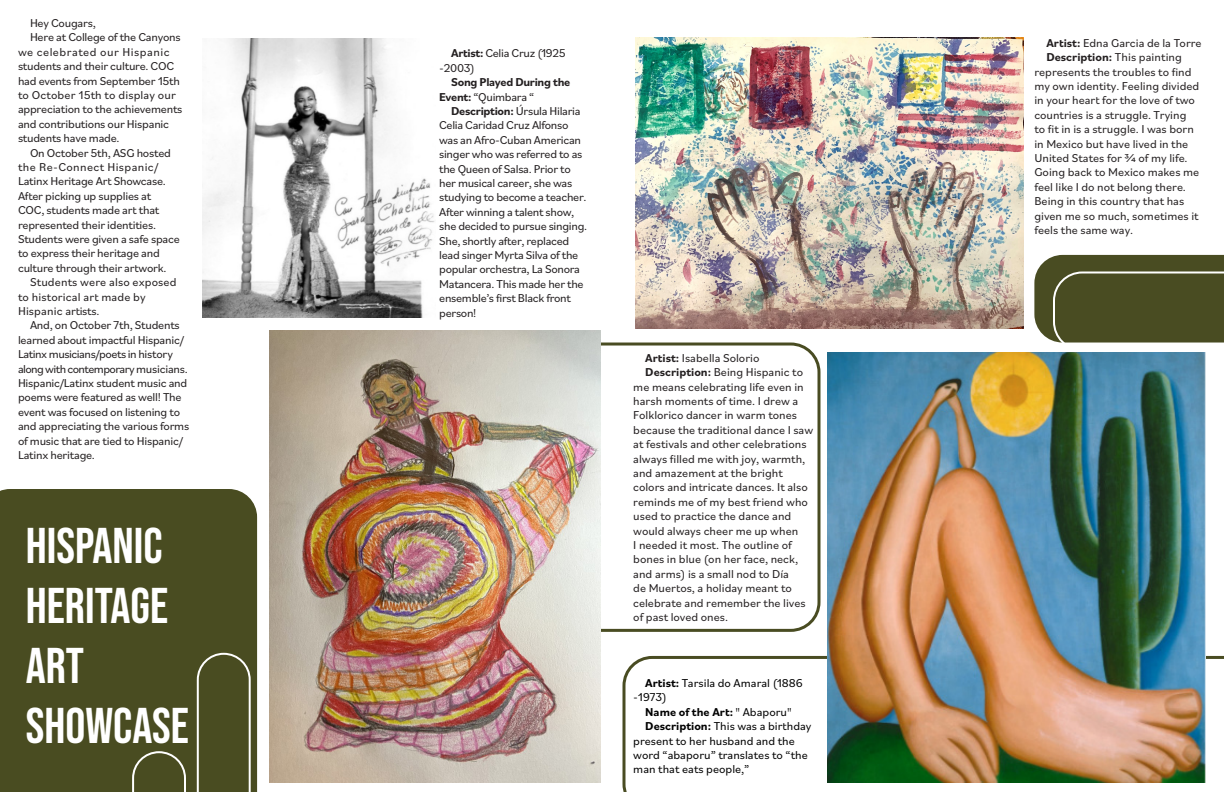
<style>
.page{position:relative;width:1224px;height:792px;background:#fff}
.page>*{position:absolute;margin:0;border:0;box-sizing:border-box;transform-origin:0 0}
.t1{font:50px/60px "Bebas Neue";color:#fff}
.t2{font:12px/14.4px "Bilo";letter-spacing:-.01em;color:#231f20}
.t3{font:12px/14.4px "Bilo";color:#000}
.t4{font:12px/14.4px "Bilo";letter-spacing:.01em;color:#231f20}
.t5{font:700 12px "Bilo";color:#000}
.t6{font:700 12px "Bilo";letter-spacing:-.025em;color:#231f20}
.s1{font-weight:700}
.s2{font-weight:400}
</style>
<div class="page">
<svg style="left:622px;top:656px;width:602px;height:136px"></svg>
<div style="left:0;top:489px;width:257px;height:303px;background:#494c21"></div>
<img style="left:203px;top:38px;width:232px;height:280px">
<img style="left:270px;top:330px;width:331px;height:453px">
<img style="left:635px;top:38px;width:388px;height:291px">
<img style="left:827px;top:353px;width:379px;height:430px">
<svg style="left:1034px;top:255px;width:190px;height:88px;background:#53562e"></svg>
<svg style="left:197px;top:653px;width:54px;height:139px;background:#575a32"></svg>
<svg style="left:132px;top:751px;width:54px;height:41px;background:#5a5d36"></svg>
<p class="t2" style="left:30px;top:15px;width:67px">Hey Cougars,</p>
<p class="t2" style="left:18px;top:30px;width:166px;text-indent:12px">Here at College of the Canyons we celebrated our Hispanic students and their culture. COC had events from September 15th to October 15th to display our appreciation to the achievements and contributions our Hispanic students have made.</p>
<p class="t2" style="left:18px;top:145px;width:163px;text-indent:12px">On October 5th, ASG hosted the Re-Connect Hispanic/<br>Latinx Heritage Art Showcase.<br>After picking up supplies at<br>COC, students made art that represented their identities.<br>Students were given a safe space to express their heritage and culture through their artwork.</p>
<p class="t4" style="left:18px;top:275px;width:160px;text-indent:12px">Students were also exposed to historical art made by<br>Hispanic artists.</p>
<p class="t2" style="left:18px;top:318px;width:173px;text-indent:12px">And, on October 7th, Students learned about impactful Hispanic/<br>Latinx musicians/poets in history along with contemporary musicians.<br>Hispanic/Latinx student music and poems were featured as well! The event was focused on listening to and appreciating the various forms of music that are tied to Hispanic/<br>Latinx heritage.</p>
<p class="t1" style="left:26px;top:515px;width:165px">HISPANIC<br>HERITAGE<br>ART<br>SHOWCASE</p>
<p class="t2" style="left:451px;top:46px;width:116px"><span class="s1">Artist:</span> Celia Cruz (1925</p>
<p class="t2" style="left:439px;top:60px;width:37px">-2003)</p>
<p class="t6" style="left:451px;top:74px;width:121px">Song Played During the</p>
<p class="t2" style="left:439px;top:89px;width:97px"><span class="s1">Event:</span> “Quimbara “</p>
<p class="t2" style="left:439px;top:103px;width:150px;text-indent:12px"><span class="s1">Description:</span> Úrsula Hilaria<br>Celia Caridad Cruz Alfonso was an Afro-Cuban American singer who was referred to as the Queen of Salsa. Prior to her musical career, she was studying to become a teacher.<br>After winning a talent show, she decided to pursue singing.<br>She, shortly after, replaced lead singer Myrta Silva of the popular orchestra, La Sonora<br>Matancera. This made her the ensemble’s first Black front person!</p>
<p class="t2" style="left:645px;top:350px;width:116px"><span class="s1">Artist:</span> Isabella Solorio</p>
<p class="t2" style="left:633px;top:365px;width:181px;text-indent:12px"><span class="s1">Description:</span> Being Hispanic to me means celebrating life even in harsh moments of time. I drew a<br>Folklorico dancer in warm tones because the traditional dance I saw at festivals and other celebrations always filled me with joy, warmth, and amazement at the bright colors and intricate dances. It also reminds me of my best friend who used to practice the dance and would always cheer me up when<br>I needed it most. The outline of bones in blue (on her face, neck, and arms) is a small nod to Día<br>de Muertos, a holiday meant to celebrate and remember the lives of past loved ones.</p>
<p class="t3" style="left:633px;top:675px;width:171px;text-indent:12px"><span class="s1">Artist:</span> Tarsila do Amaral (1886 -1973)</p>
<p class="t5" style="left:645px;top:704px;width:148px">Name of the Art: <span class="s2">" Abaporu"</span></p>
<p class="t3" style="left:633px;top:719px;width:180px;text-indent:12px"><span class="s1">Description:</span> This was a birthday present to her husband and the word “abaporu” translates to “the man that eats people,”</p>
<p class="t2" style="left:1046px;top:35px;width:157px"><span class="s1">Artist:</span> Edna Garcia de la Torre</p>
<p class="t2" style="left:1034px;top:49px;width:166px;text-indent:12px"><span class="s1">Description:</span> This painting represents the troubles to find my own identity. Feeling divided in your heart for the love of two countries is a struggle. Trying to fit in is a struggle. I was born in Mexico but have lived in the<br>United States for ¾ of my life.<br>Going back to Mexico makes me feel like I do not belong there.<br>Being in this country that has given me so much, sometimes it feels the same way.</p>
</div>
